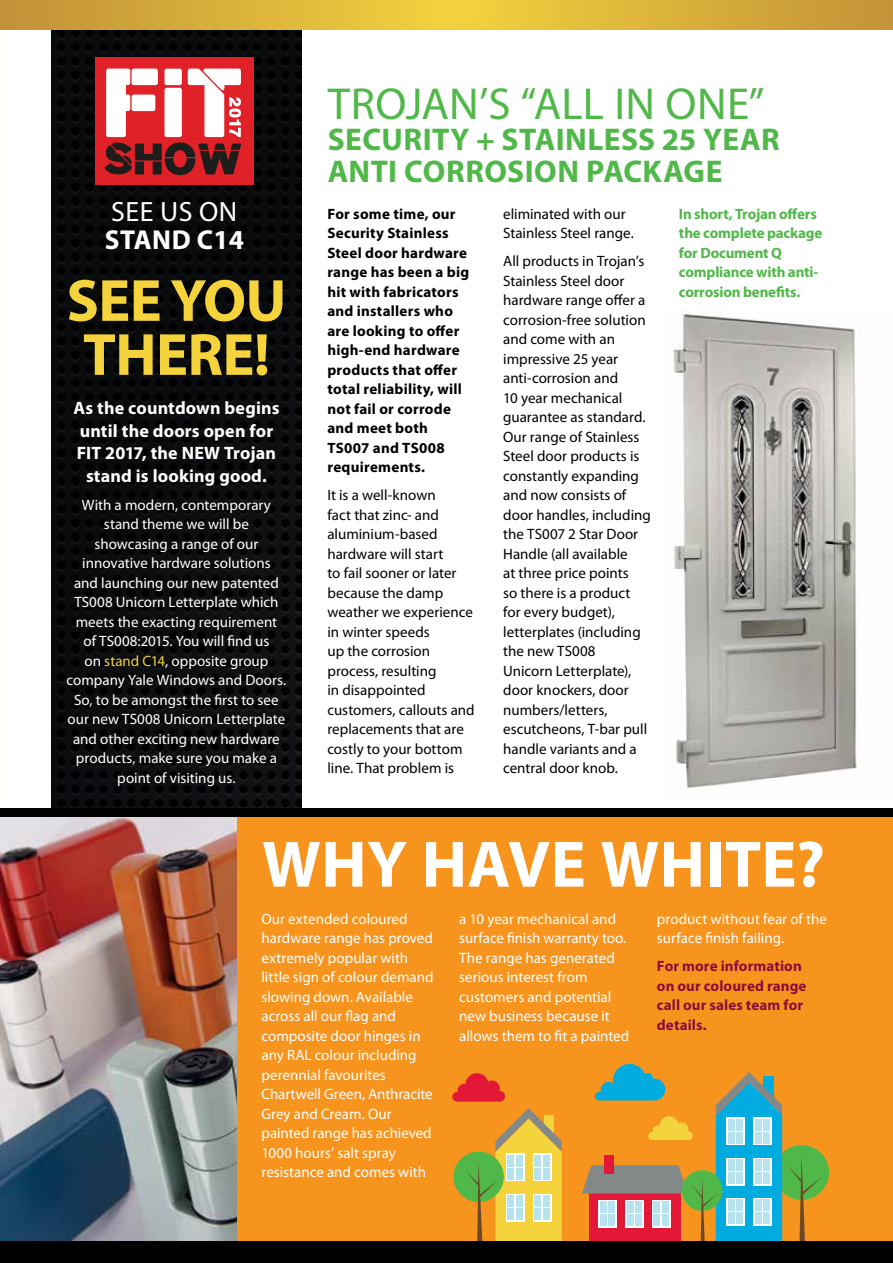
<style>
.page{position:relative;width:893px;height:1263px;background:#fff}
.page>*{position:absolute;margin:0;border:0;box-sizing:border-box;transform-origin:0 0}
.t1{font:700 66px "Myriad Pro";letter-spacing:.005em;color:#fff}
.t2{font:700 60px/54px "Myriad Pro";letter-spacing:-.01em;color:#f5d33d}
.t3{font:45px "Myriad Pro";letter-spacing:.005em;color:#50b848}
.t4{font:700 31.5px/31.5px "Myriad Pro";letter-spacing:.01em;color:#50b848}
.t5{font:28.05px "Myriad Pro";letter-spacing:.02em;color:#fff}
.t6{font:700 27.45px "Myriad Pro";letter-spacing:.015em;color:#fff}
.t7{font:700 18px/22.5px "Myriad Pro";letter-spacing:.01em;color:#fff;text-align:center}
.t8{font:15px/19.5px "Myriad Pro";color:#fff}
.t9{font:15px/19.5px "Myriad Pro";color:#000}
.t10{font:700 15px/19.5px "Myriad Pro";letter-spacing:.015em;color:#000}
.t11{font:700 15px/19.5px "Myriad Pro";letter-spacing:-.015em;color:#50b848}
.t12{font:700 15px/19.5px "Myriad Pro";letter-spacing:.005em;color:#8e0c3a}
.s1{color:#f5d33d}
</style>
<div class="page">
<img style="left:672px;top:311px;width:189px;height:479px">
<div style="left:51px;top:0;width:251px;height:811px;background:linear-gradient(to right,#08090a,#0b0b0e)"></div>
<div style="left:222px;top:811px;width:671px;height:448px;background:#f7941e"></div>
<div style="left:774px;top:1145px;width:55px;height:55px;background:#50b848;border-radius:50%"></div>
<svg style="left:452px;top:1073px;width:53px;height:28px"></svg>
<div style="left:453px;top:1151px;width:51px;height:51px;background:#50b848;border-radius:50%"></div>
<svg style="left:465px;top:1108px;width:97px;height:134px"></svg>
<svg style="left:582px;top:1064px;width:241px;height:178px"></svg>
<img style="left:0;top:816px;width:236px;height:426px">
<svg style="left:0;top:0;width:893px;height:30px;background:#d9b13a"></svg>
<div style="left:0;top:1242px;width:893px;height:21px;background:#000"></div>
<div style="left:95px;top:57px;width:159px;height:127px;background:#e02127"></div>
<svg style="left:104px;top:69px;width:137px;height:106px"></svg>
<div style="left:0;top:808px;width:893px;height:8px;background:#000"></div>
<h3 class="t5" style="left:111px;top:195px;width:128px">SEE US ON</h3>
<h3 class="t6" style="left:105px;top:222px;width:141px">STAND C14</h3>
<h2 class="t2" style="left:67px;top:272px;width:221px">SEE YOU<br>THERE!</h2>
<p class="t7" style="left:73px;top:396px;width:208px">As the countdown begins until the doors open for<br>FIT 2017, the NEW Trojan stand is looking good.</p>
<p class="t8" style="left:67px;top:495px;width:221px;text-align:center">With a modern, contemporary stand theme we will be showcasing a range of our innovative hardware solutions<br>and launching our new patented<br>TS008 Unicorn Letterplate which meets the exacting requirement<br>of TS008:2015. You will find us<br>on <span class="s1">stand C14</span>, opposite group company Yale Windows and Doors.<br>So, to be amongst the first to see our new TS008 Unicorn Letterplate and other exciting new hardware products, make sure you make a point of visiting us.</p>
<h3 class="t3" style="left:328px;top:76px;width:438px">TROJAN’S “ALL IN ONE”</h3>
<h3 class="t4" style="left:328px;top:123px;width:453px">SECURITY + STAINLESS 25 YEAR<br>ANTI CORROSION PACKAGE</h3>
<p class="t10" style="left:327px;top:203px;width:143px">For some time, our<br>Security Stainless<br>Steel door hardware range has been a big hit with fabricators and installers who are looking to offer high-end hardware products that offer total reliability, will not fail or corrode and meet both<br>TS007 and TS008 requirements.</p>
<p class="t9" style="left:327px;top:485px;width:149px">It is a well-known<br>fact that zinc- and aluminium-based hardware will start<br>to fail sooner or later because the damp weather we experience in winter speeds<br>up the corrosion process, resulting<br>in disappointed customers, callouts and replacements that are costly to your bottom line. That problem is</p>
<p class="t9" style="left:503px;top:204px;width:132px">eliminated with our<br>Stainless Steel range.</p>
<p class="t9" style="left:503px;top:251px;width:149px">All products in Trojan’s<br>Stainless Steel door hardware range offer a corrosion-free solution and come with an impressive 25 year anti-corrosion and<br>10 year mechanical guarantee as standard.<br>Our range of Stainless<br>Steel door products is constantly expanding and now consists of door handles, including the TS007 2 Star Door<br>Handle (all available<br>at three price points<br>so there is a product for every budget), letterplates (including the new TS008<br>Unicorn Letterplate), door knockers, door numbers/letters, escutcheons, T-bar pull handle variants and a central door knob.</p>
<p class="t11" style="left:679px;top:203px;width:145px">In short, Trojan offers the complete package for Document Q compliance with anti&shy;corrosion benefits.</p>
<h1 class="t1" style="left:262px;top:821px;width:564px">WHY HAVE WHITE?</h1>
<p class="t8" style="left:261px;top:909px;width:174px">Our extended coloured hardware range has proved extremely popular with little sign of colour demand slowing down. Available across all our flag and composite door hinges in any RAL colour including perennial favourites<br>Chartwell Green, Anthracite<br>Grey and Cream. Our painted range has achieved<br>1000 hours’ salt spray resistance and comes with</p>
<p class="t8" style="left:459px;top:909px;width:172px">a 10 year mechanical and surface finish warranty too.<br>The range has generated serious interest from customers and potential new business because it allows them to fit a painted</p>
<p class="t8" style="left:657px;top:909px;width:171px">product without fear of the surface finish failing.</p>
<p class="t12" style="left:657px;top:956px;width:151px">For more information on our coloured range call our sales team for details.</p>
</div>
